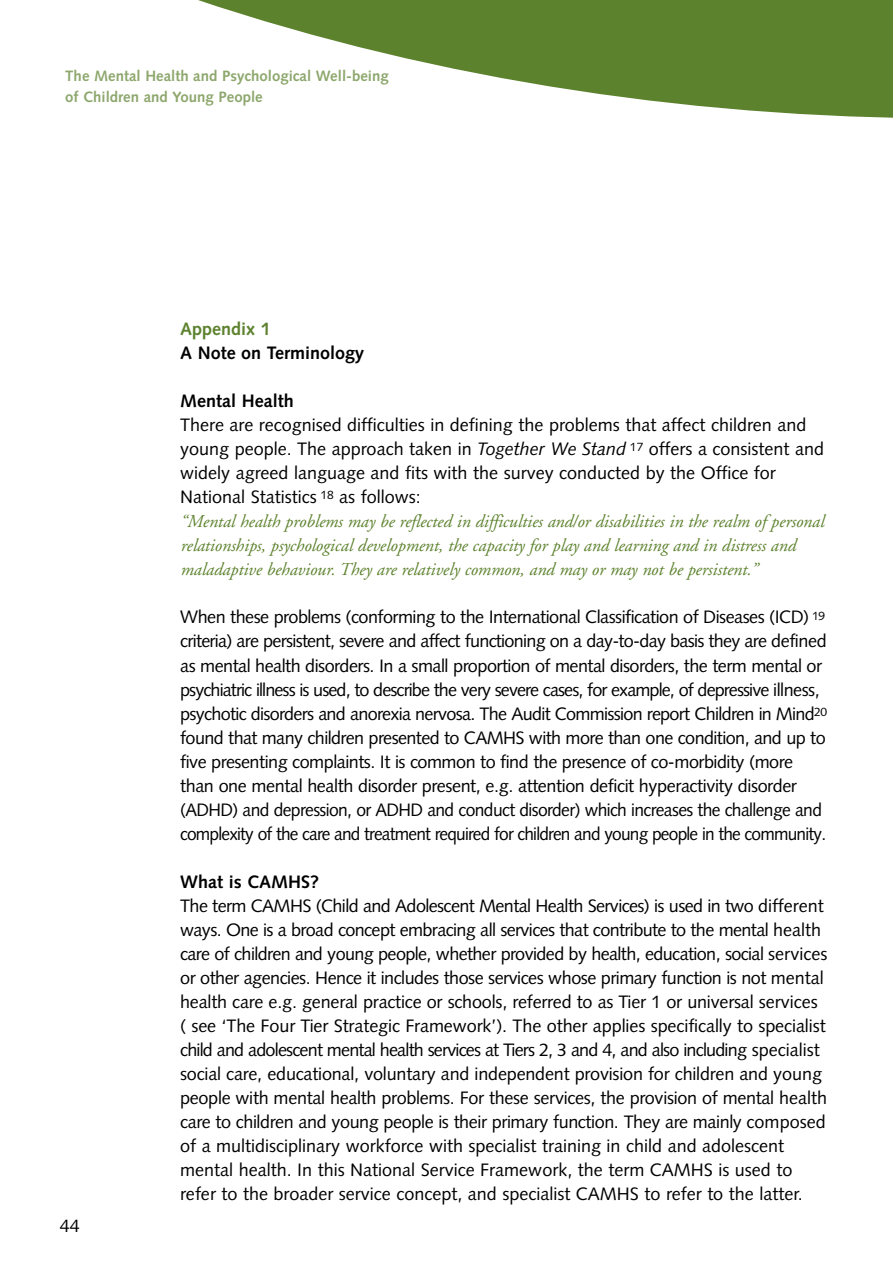
<style>
.page{position:relative;width:893px;height:1262px;background:#fff}
.page>*{position:absolute;margin:0;border:0;box-sizing:border-box;transform-origin:0 0}
.t1{font:18px/24px "Syntax";letter-spacing:-.025em;color:#000}
.t2{font:italic 18px/24px "Adobe Garamond";letter-spacing:-.005em;color:#5d822e}
.t3{font:18px/24px "Syntax";color:#000}
.t4{font:700 18px "Syntax";color:#000}
.t5{font:700 18px "Syntax";color:#5d822e}
.t6{font:700 15px/21px "Syntax";color:#8da76d}
.s1{font-style:italic}
</style>
<div class="page">
<svg style="left:198px;top:0;width:694px;height:118px;fill:#5d822e"></svg>
<p class="t6" style="left:65px;top:66px;width:325px">The Mental Health and Psychological Well-being of Children and Young People</p>
<p class="t1" style="left:60px;top:1215px;width:22px">44</p>
<p class="t5" style="left:180px;top:322px;width:92px">Appendix 1</p>
<p class="t4" style="left:180px;top:346px;width:185px">A Note on Terminology</p>
<p class="t4" style="left:180px;top:394px;width:115px">Mental Health</p>
<p class="t3" style="left:180px;top:415px;width:645px">There are recognised difficulties in defining the problems that affect children and young people. The approach taken in <span class="s1">Together We Stand</span> <sup>17</sup> offers a consistent and widely agreed language and fits with the survey conducted by the Office for National Statistics <sup>18</sup> as follows:</p>
<p class="t2" style="left:180px;top:511px;width:645px">“Mental health problems may be reflected in difficulties and/or disabilities in the realm of personal relationships, psychological development, the capacity for play and learning and in distress and maladaptive behaviour. They are relatively common, and may or may not be persistent.”</p>
<p class="t1" style="left:180px;top:607px;width:648px">When these problems (conforming to the International Classification of Diseases (ICD) <sup>19 </sup>criteria) are persistent, severe and affect functioning on a day-to-day basis they are defined as mental health disorders. In a small proportion of mental disorders, the term mental or psychiatric illness is used, to describe the very severe cases, for example, of depressive illness, psychotic disorders and anorexia nervosa. The Audit Commission report Children in Mind<sup>20 </sup>found that many children presented to CAMHS with more than one condition, and up to five presenting complaints. It is common to find the presence of co-morbidity (more than one mental health disorder present, e.g. attention deficit hyperactivity disorder (ADHD) and depression, or ADHD and conduct disorder) which increases the challenge and complexity of the care and treatment required for children and young people in the community.</p>
<p class="t4" style="left:180px;top:874px;width:140px">What is CAMHS?</p>
<p class="t1" style="left:180px;top:895px;width:648px">The term CAMHS (Child and Adolescent Mental Health Services) is used in two different ways. One is a broad concept embracing all services that contribute to the mental health care of children and young people, whether provided by health, education, social services or other agencies. Hence it includes those services whose primary function is not mental health care e.g. general practice or schools, referred to as Tier 1 or universal services ( see ‘The Four Tier Strategic Framework’). The other applies specifically to specialist child and adolescent mental health services at Tiers 2, 3 and 4, and also including specialist social care, educational, voluntary and independent provision for children and young people with mental health problems. For these services, the provision of mental health care to children and young people is their primary function. They are mainly composed of a multidisciplinary workforce with specialist training in child and adolescent mental health. In this National Service Framework, the term CAMHS is used to refer to the broader service concept, and specialist CAMHS to refer to the latter.</p>
</div>
